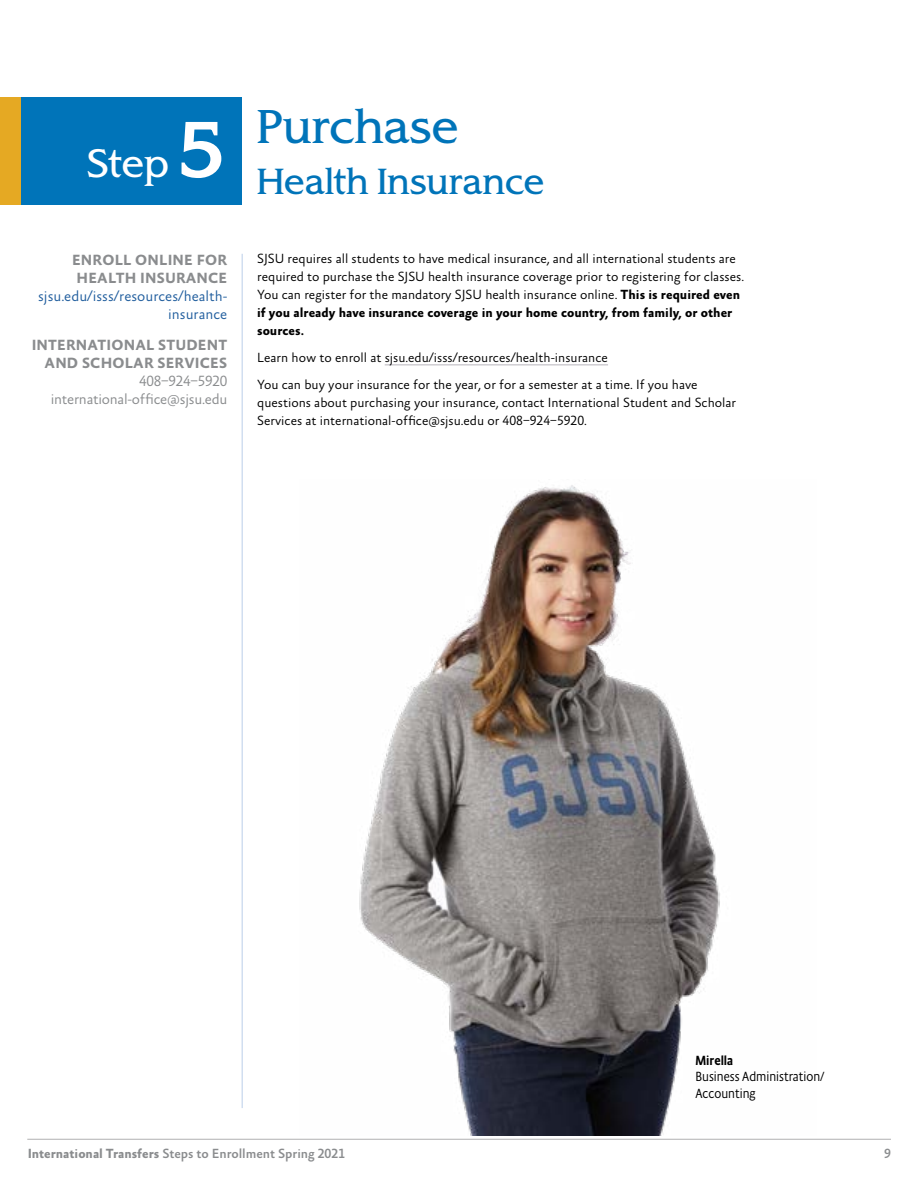
<style>
.page{position:relative;width:918px;height:1188px;background:#fff}
.page>*{position:absolute;margin:0;border:0;box-sizing:border-box;transform-origin:0 0}
.t1{font:45px "SJSU Spartan";color:#0074b9}
.t2{font:37.5px "SJSU Spartan";color:#fff}
.t3{font:34.5px "SJSU Spartan";color:#0074b9}
.t4{font:700 15px/18px "Absara Sans OT";letter-spacing:.01em;color:#8a8c8e;text-align:center}
.t5{font:300 15px/18px "Absara Sans OT";letter-spacing:-.015em;color:#8a8c8e;text-align:right}
.t6{font:300 15px/18px "Absara Sans OT";color:#215e9e;text-align:right}
.t7{font:300 13.5px/18px "Absara Sans OT";color:#000}
.t8{font:500 13.5px "Absara Sans OT";letter-spacing:-.005em;color:#8a8c8e}
.t9{font:300 13.5px/16.5px "Absara Sans Head OT";color:#000}
.t10{font:500 13.5px "Absara Sans Head OT";color:#000}
.s1{font-weight:700;font-size:75px}
.s2{font-weight:700}
</style>
<div class="page">
<hr style="left:27px;top:1139px;width:864px;height:1px;background:#8b8b8c">
<hr style="left:385px;top:365px;width:223px;height:1px;background:#b7b4bb">
<hr style="left:242px;top:254px;width:1px;height:854px;background:#d1def0">
<div style="left:0;top:97px;width:242px;height:108px;background:#0074b9"></div>
<img style="left:359px;top:485px;width:361px;height:651px">
<div style="left:0;top:97px;width:21px;height:108px;background:#e5a923"></div>
<h2 class="t2" style="left:87px;top:139px;width:138px">Step <span class="s1">5</span></h2>
<p class="t4" style="left:72px;top:252px;width:157px">ENROLL ONLINE FOR<br>HEALTH INSURANCE</p>
<p class="t6" style="left:38px;top:288px;width:191px">sjsu.edu/isss/resources/health&shy;insurance</p>
<p class="t4" style="left:32px;top:337px;width:197px;text-align:right">INTERNATIONAL STUDENT<br>AND SCHOLAR SERVICES</p>
<p class="t5" style="left:51px;top:373px;width:178px">408–924–5920 international-office@sjsu.edu</p>
<h1 class="t1" style="left:257px;top:98px;width:203px">Purchase</h1>
<h3 class="t3" style="left:257px;top:159px;width:289px">Health Insurance</h3>
<p class="t7" style="left:257px;top:250px;width:488px">SJSU requires all students to have medical insurance, and all international students are required to purchase the SJSU health insurance coverage prior to registering for classes.<br>You can register for the mandatory SJSU health insurance online. <span class="s2">This is required even if you already have insurance coverage in your home country, from family, or other sources.</span></p>
<p class="t7" style="left:257px;top:345px;width:442px;line-height:27px">Learn how to enroll at sjsu.edu/isss/resources/health-insurance<br>You can buy your insurance for the year, or for a semester at a time. If you have</p>
<p class="t7" style="left:257px;top:394px;width:481px">questions about purchasing your insurance, contact International Student and Scholar<br>Services at international-office@sjsu.edu or 408–924–5920.</p>
<p class="t10" style="left:696px;top:1052px;width:39px">Mirella</p>
<p class="t9" style="left:696px;top:1069px;width:131px">Business Administration/<br>Accounting</p>
<p class="t8" style="left:28px;top:1147px;width:319px"><span class="s2">International Transfers</span> Steps to Enrollment Spring 2021</p>
<p class="t8" style="left:884px;top:1147px;width:8px">9</p>
</div>
